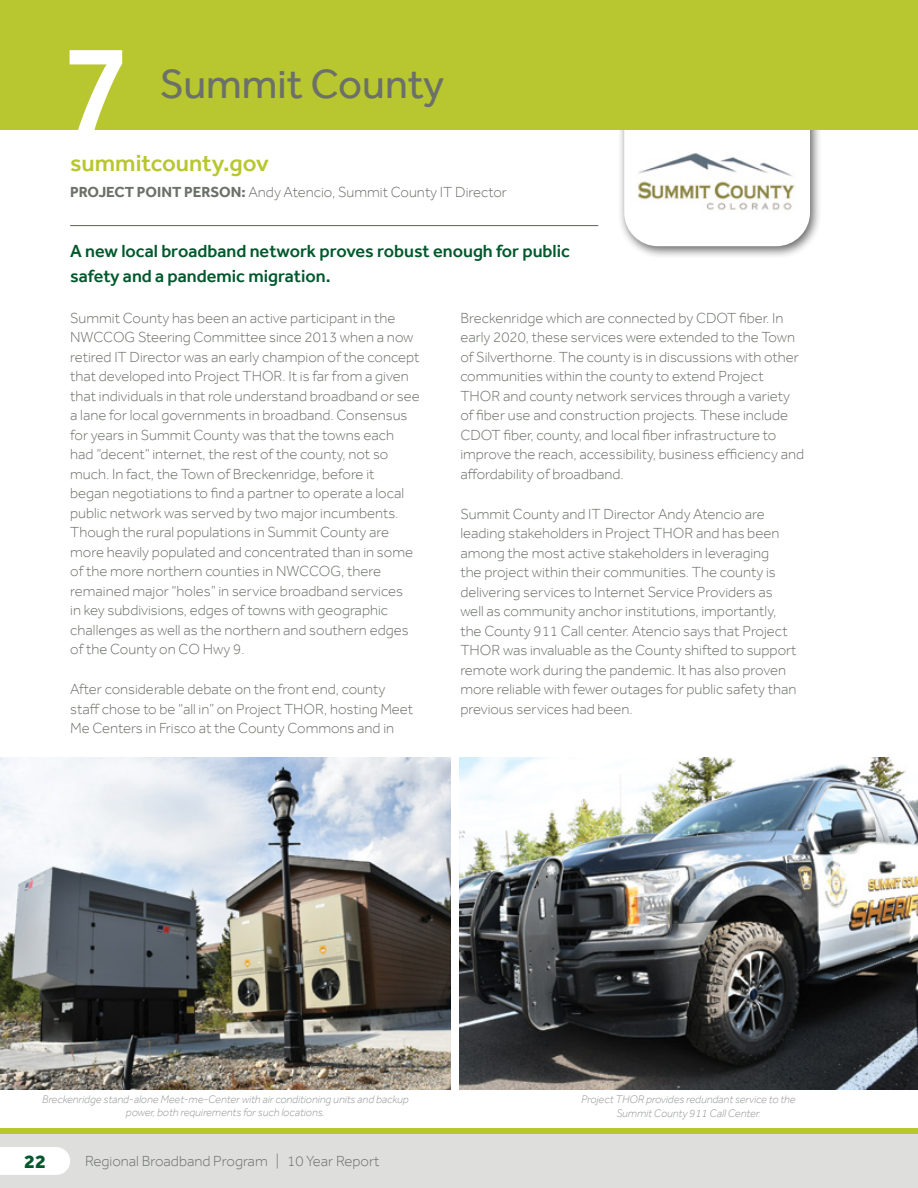
<style>
.page{position:relative;width:918px;height:1188px;background:#fff}
.page>*{position:absolute;margin:0;border:0;box-sizing:border-box;transform-origin:0 0}
.t1{font:500 129px "Effra";color:#fff}
.t2{font:42px "Effra";color:#6b7069}
.t3{font:500 24px "Effra";color:#b8c62f}
.t4{font:800 19.5px "Effra";color:#00582c}
.t5{font:500 18px/25.5px "Effra";color:#00582c}
.t6{font:300 15px/19.5px "Effra";color:#6b7069}
.t7{font:italic 300 11.25px/13.5px "Effra";color:#939598;text-align:center}
.s1{font-weight:700}
</style>
<div class="page">
<div style="left:0;top:1129px;width:918px;height:59px;background:#dededc"></div>
<div style="left:0;top:1129px;width:918px;height:5px;background:#b8c62f"></div>
<div style="left:0;top:1147px;width:70px;height:28px;background:#fff"></div>
<div style="left:618px;top:103px;width:204px;height:155px;background:#000;opacity:.6"></div>
<svg style="left:624px;top:130px;width:186px;height:116px"></svg>
<hr style="left:70px;top:225px;width:528px;height:1px;background:#6b7069">
<div style="left:0;top:0;width:918px;height:130px;background:#b8c62f"></div>
<img style="left:0;top:757px;width:451px;height:333px">
<img style="left:459px;top:757px;width:459px;height:333px">
<img style="left:635px;top:151px;width:161px;height:63px">
<h1 class="t1" style="left:61px;top:11px;width:72px">7</h1>
<h2 class="t2" style="left:160px;top:59px;width:286px">Summit County</h2>
<h3 class="t3" style="left:70px;top:148px;width:200px">summitcounty.gov</h3>
<p class="t6" style="left:70px;top:182px;width:438px"><span class="s1">PROJECT POINT PERSON:</span> Andy Atencio, Summit County IT Director</p>
<p class="t5" style="left:70px;top:238px;width:501px">A new local broadband network proves robust enough for public safety and a pandemic migration.</p>
<p class="t6" style="left:70px;top:308px;width:351px">Summit County has been an active participant in the NWCCOG Steering Committee since 2013 when a now retired IT Director was an early champion of the concept that developed into Project THOR. It is far from a given that individuals in that role understand broadband or see a lane for local governments in broadband. Consensus for years in Summit County was that the towns each had “decent” internet, the rest of the county, not so much. In fact, the Town of Breckenridge, before it<br>began negotiations to find a partner to operate a local public network was served by two major incumbents.<br>Though the rural populations in Summit County are more heavily populated and concentrated than in some of the more northern counties in NWCCOG, there remained major “holes” in service broadband services<br>in key subdivisions, edges of towns with geographic challenges as well as the northern and southern edges of the County on CO Hwy 9.</p>
<p class="t6" style="left:70px;top:679px;width:345px">After considerable debate on the front end, county staff chose to be “all in” on Project THOR, hosting Meet<br>Me Centers in Frisco at the County Commons and in</p>
<p class="t6" style="left:460px;top:308px;width:345px">Breckenridge which are connected by CDOT fiber. In early 2020, these services were extended to the Town of Silverthorne. The county is in discussions with other communities within the county to extend Project THOR and county network services through a variety of fiber use and construction projects. These include CDOT fiber, county, and local fiber infrastructure to improve the reach, accessibility, business efficiency and affordability of broadband.</p>
<p class="t6" style="left:460px;top:504px;width:338px">Summit County and IT Director Andy Atencio are leading stakeholders in Project THOR and has been among the most active stakeholders in leveraging<br>the project within their communities. The county is delivering services to Internet Service Providers as well as community anchor institutions, importantly, the County 911 Call center. Atencio says that Project THOR was invaluable as the County shifted to support remote work during the pandemic. It has also proven more reliable with fewer outages for public safety than previous services had been.</p>
<p class="t7" style="left:42px;top:1092px;width:368px">Breckenridge stand-alone Meet-me-Center with air conditioning units and backup power, both requirements for such locations.</p>
<p class="t7" style="left:581px;top:1093px;width:216px">Project THOR provides redundant service to the<br>Summit County 911 Call Center.</p>
<h3 class="t4" style="left:24px;top:1149px;width:23px">22</h3>
<p class="t6" style="left:85px;top:1151px;width:296px">Regional Broadband Program | 10 Year Report</p>
</div>
